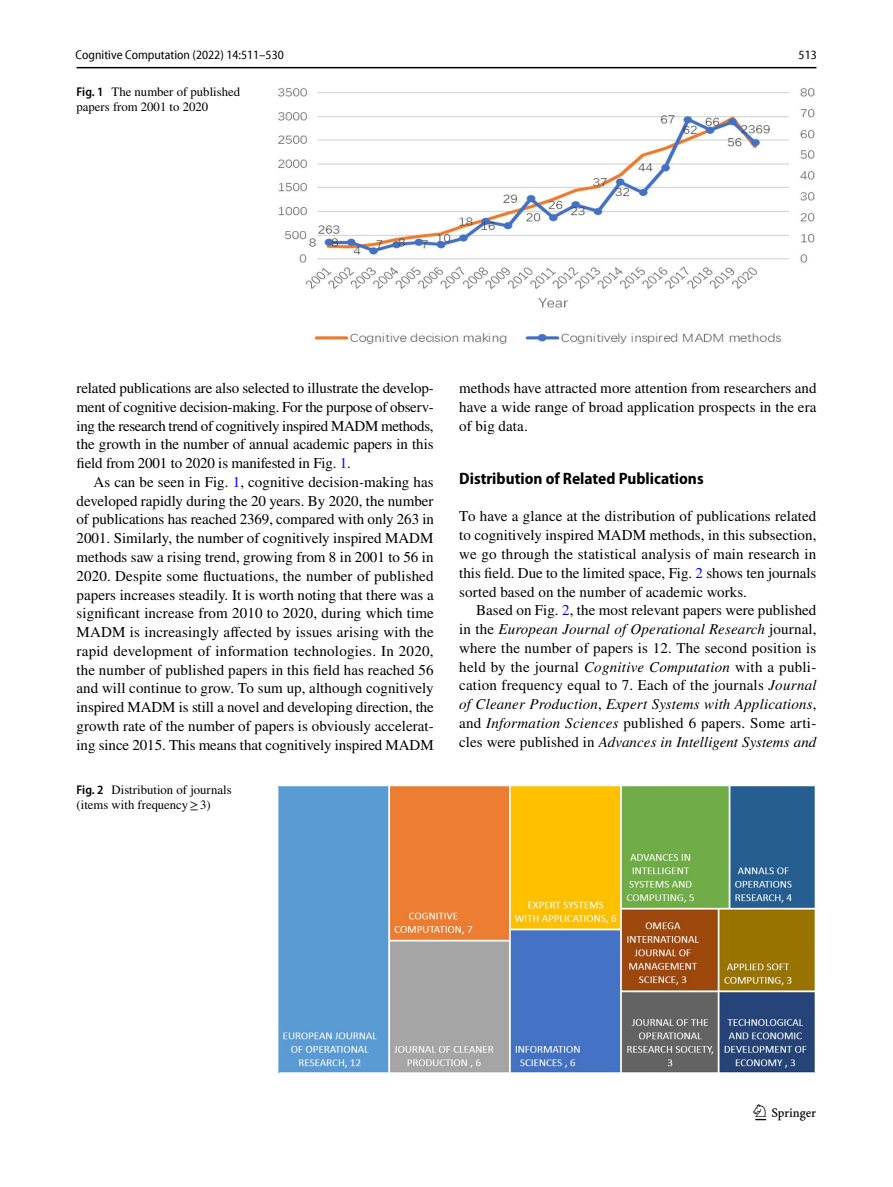
<style>
.page{position:relative;width:893px;height:1187px;background:#fff}
.page>*{position:absolute;margin:0;border:0;box-sizing:border-box;transform-origin:0 0}
.t1{font:22.5px "Springnew Regular 3";color:#000}
.t2{font:700 semi-condensed 16.5px "Myriad Pro";color:#000}
.t3{font:15px/18.8px "STIX";letter-spacing:.005em;color:#000;text-align:justify}
.t4{font:12.75px/15px "STIX";color:#000}
.t5{font:semi-condensed 12.75px "Myriad Pro Unic";color:#000}
.s1{font-family:"Myriad Pro";font-weight:600;font-stretch:semi-condensed}
.s2{color:#00f}
.s3{font-style:italic}
</style>
<div class="page">
<hr style="left:77px;top:67px;width:739px;height:1px;background:#000">
<img style="left:278px;top:88px;width:537px;height:256px">
<img style="left:278px;top:784px;width:538px;height:289px">
<p class="t5" style="left:76px;top:50px;width:210px">Cognitive Computation (2022) 14:511–530</p>
<p class="t5" style="left:799px;top:50px;width:20px">513</p>
<p class="t4" style="left:77px;top:85px;width:165px"><span class="s1">Fig. 1</span> The number of published papers from 2001 to 2020</p>
<p class="t3" style="left:77px;top:380px;width:359px">related publications are also selected to illustrate the develop&shy;ment of cognitive decision-making. For the purpose of observ&shy;ing the research trend of cognitively inspired MADM methods, the growth in the number of annual academic papers in this field from 2001 to 2020 is manifested in Fig. <span class="s2">1</span>.</p>
<p class="t3" style="left:77px;top:473px;width:359px;text-indent:17px">As can be seen in Fig. <span class="s2">1</span>, cognitive decision-making has developed rapidly during the 20 years. By 2020, the number of publications has reached 2369, compared with only 263 in 2001. Similarly, the number of cognitively inspired MADM methods saw a rising trend, growing from 8 in 2001 to 56 in 2020. Despite some fluctuations, the number of published papers increases steadily. It is worth noting that there was a significant increase from 2010 to 2020, during which time MADM is increasingly affected by issues arising with the rapid development of information technologies. In 2020, the number of published papers in this field has reached 56 and will continue to grow. To sum up, although cognitively inspired MADM is still a novel and developing direction, the growth rate of the number of papers is obviously accelerat&shy;ing since 2015. This means that cognitively inspired MADM</p>
<p class="t4" style="left:77px;top:783px;width:157px"><span class="s1">Fig. 2</span> Distribution of journals (items with frequency≥3)</p>
<p class="t3" style="left:459px;top:380px;width:359px">methods have attracted more attention from researchers and have a wide range of broad application prospects in the era of big data.</p>
<p class="t2" style="left:459px;top:469px;width:246px">Distribution of Related Publications</p>
<p class="t3" style="left:459px;top:508px;width:359px">To have a glance at the distribution of publications related to cognitively inspired MADM methods, in this subsection, we go through the statistical analysis of main research in this field. Due to the limited space, Fig. <span class="s2">2</span> shows ten journals sorted based on the number of academic works.</p>
<p class="t3" style="left:459px;top:602px;width:359px;text-indent:17px">Based on Fig. <span class="s2">2</span>, the most relevant papers were published in the <span class="s3">European Journal of Operational Research</span> journal, where the number of papers is 12. The second position is held by the journal <span class="s3">Cognitive Computation</span> with a publi&shy;cation frequency equal to 7. Each of the journals <span class="s3">Journal of Cleaner Production</span>, <span class="s3">Expert Systems with Applications</span>, and <span class="s3">Information Sciences</span> published 6 papers. Some arti&shy;cles were published in <span class="s3">Advances in Intelligent Systems and</span></p>
<h1 class="t1" style="left:755px;top:1104px;width:62px">1 3</h1>
</div>
